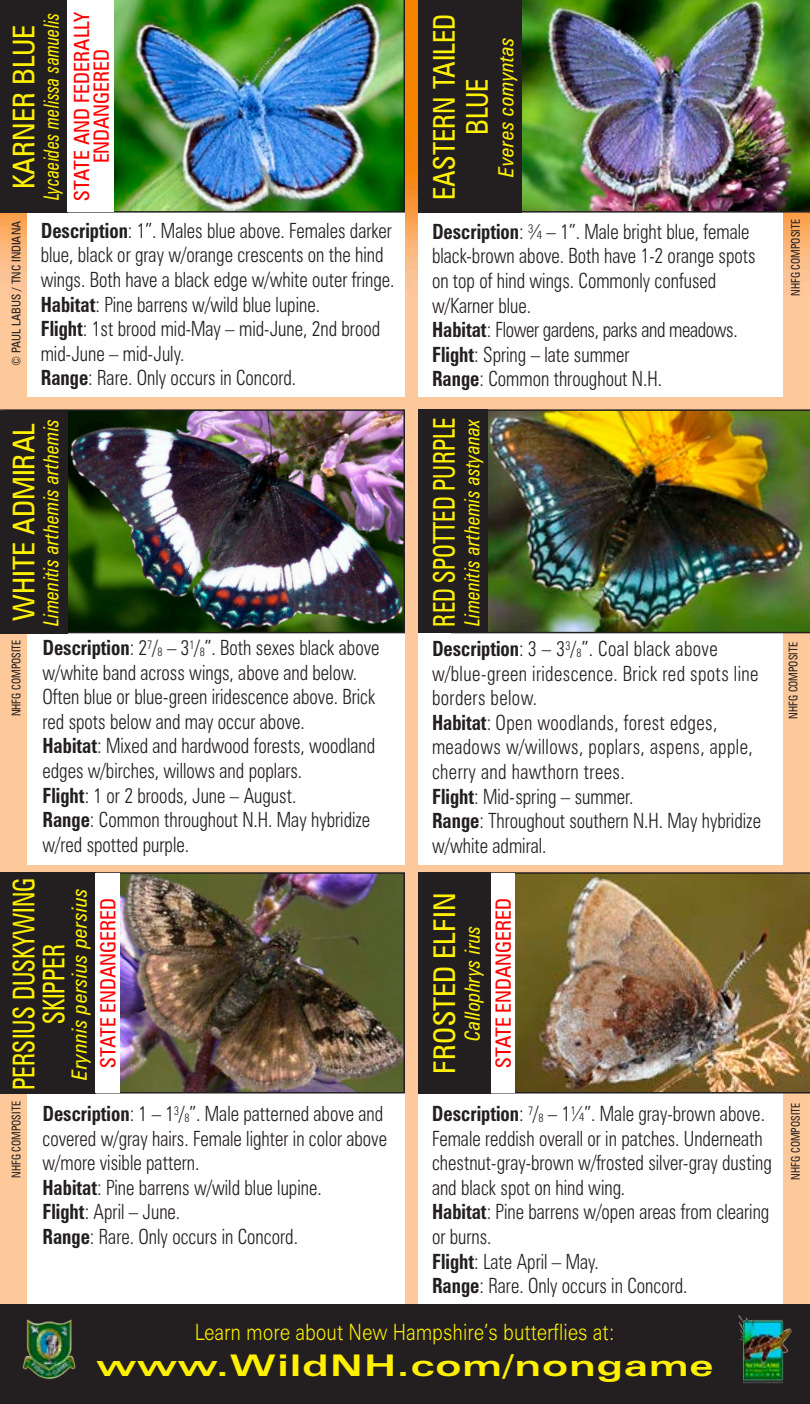
<style>
.page{position:relative;width:810px;height:1404px;background:#fff}
.page>*{position:absolute;margin:0;border:0;box-sizing:border-box;transform-origin:0 0}
.Photo_Credit{font:condensed 30px "Zurich BT";color:#fff101}
.Photo_Credit-2{font:condensed 30px/30px "Zurich BT";color:#fff101;text-align:center;scale:.83 1}
.Body_text{font:700 expanded 30px "Zurich BT";letter-spacing:.02em;color:#fff101;scale:1.2 1}
.Photo_Credit-3{font:condensed 30px/33px "Zurich BT";color:#fff101;text-align:center;scale:.94 1}
.Photo_Credit-4{font:condensed 30px "Zurich BT";color:#fff101;scale:.81 1}
.Body_text-2{font:300 22.5px "Zurich BT";color:#fff101;scale:.83 1}
.Body_text-3{font:300 condensed 21px/24.6px "Zurich BT";color:#231f20;scale:.9 1}
.Body_text-4{font:300 condensed 21px/24.6px "Zurich BT";letter-spacing:.02em;color:#231f20;scale:.9 1}
.Body_text-5{font:condensed 21px/19.5px "Zurich BT";color:#f00;text-align:center}
.Body_text-6{font:300 condensed 21px "Zurich BT";letter-spacing:-.02em;color:#231f20;scale:.9 1}
.Subhead_1{font:italic condensed 21px "Zurich BT";letter-spacing:.02em;color:#fff101}
.Subhead_1-2{font:italic condensed 21px "Zurich BT";letter-spacing:.02em;color:#fff101;scale:.9 1}
.Subhead_1-3{font:italic condensed 21px "Zurich BT";letter-spacing:.02em;color:#fff101;scale:.91 1}
.Subhead_1-4{font:italic condensed 21px "Zurich BT";letter-spacing:.02em;color:#fff101;scale:.82 1}
.Subhead_1-5{font:italic condensed 21px "Zurich BT";letter-spacing:.02em;color:#fff101;scale:.94 1}
.Photo_Credit-5{font:condensed 12px "Zurich BT";color:#231f20;scale:.9 1}
.Photo_Credit-6{font:condensed 12px "Zurich BT";color:#231f20}
.s1{font-weight:700}
.s2{font-size:12.3px}
</style>
<div class="page">
<img style="left:0;top:0;width:810px;height:1304px">
<div style="left:418px;top:1001px;width:365px;height:303px;background:#fff"></div>
<img style="left:491px;top:872px;width:319px;height:222px">
<div style="left:27px;top:1001px;width:378px;height:303px;background:#fff"></div>
<img style="left:120px;top:875px;width:282px;height:216px">
<div style="left:42px;top:872px;width:363px;height:222px;border:2px solid #231f20"></div>
<div style="left:418px;top:608px;width:365px;height:257px;background:#fff"></div>
<img style="left:488px;top:409px;width:322px;height:224px">
<div style="left:27px;top:594px;width:378px;height:271px;background:#fff"></div>
<img style="left:0;top:409px;width:405px;height:224px">
<div style="left:418px;top:188px;width:365px;height:209px;background:#fff"></div>
<img style="left:522px;top:0;width:288px;height:213px">
<div style="left:27px;top:188px;width:378px;height:209px;background:#fff"></div>
<img style="left:67px;top:0;width:338px;height:213px">
<div style="left:0;top:1304px;width:810px;height:100px;background:#231f20"></div>
<img style="left:738px;top:1315px;width:54px;height:68px">
<img style="left:22px;top:1319px;width:54px;height:60px">
<div style="left:0;top:0;width:67px;height:213px;background:#231f20"></div>
<div style="left:418px;top:0;width:104px;height:213px;background:#231f20"></div>
<div style="left:0;top:411px;width:68px;height:222px;background:#231f20"></div>
<div style="left:418px;top:409px;width:70px;height:224px;background:#231f20"></div>
<div style="left:0;top:872px;width:96px;height:222px;background:#231f20"></div>
<div style="left:418px;top:872px;width:73px;height:222px;background:#231f20"></div>
<div style="left:67px;top:0;width:47px;height:211px;background:#fff"></div>
<div style="left:95px;top:873px;width:25px;height:219px;background:#fff"></div>
<div style="left:491px;top:873px;width:24px;height:219px;background:#fff"></div>
<p class="Photo_Credit" style="left:5px;top:189px;width:165px;rotate:-90deg">Karner blue</p>
<p class="Body_text-5" style="left:72px;top:201px;width:190px;rotate:-90deg">state and federally endangered</p>
<p class="Subhead_1-4" style="left:39px;top:200px;width:230px;rotate:-90deg">Lycaeides melissa samuelis</p>
<p class="Photo_Credit-3" style="left:428px;top:200px;width:199px;rotate:-90deg">Eastern tailed blue</p>
<p class="Subhead_1" style="left:493px;top:177px;width:142px;rotate:-90deg">Everes comyntas</p>
<p class="Photo_Credit-6" style="left:9px;top:366px;width:146px;rotate:-90deg">© paul labus / tnc indiana</p>
<p class="Body_text-3" style="left:41px;top:218px;width:395px"><span class="s1">Description</span>: 1”. Males blue above. Females darker blue, black or gray w/orange crescents on the hind wings. Both have a black edge w/white outer fringe.</p>
<p class="Body_text-3" style="left:41px;top:292px;width:312px"><span class="s1">Habitat</span>: Pine barrens w/wild blue lupine.</p>
<p class="Body_text-3" style="left:41px;top:316px;width:379px"><span class="s1">Flight</span>: 1st brood mid-May – mid-June, 2nd brood mid-June – mid-July.</p>
<p class="Body_text-3" style="left:41px;top:365px;width:285px"><span class="s1">Range</span>: Rare. Only occurs in Concord.</p>
<p class="Photo_Credit" style="left:5px;top:621px;width:199px;rotate:-90deg">White admiral</p>
<p class="Subhead_1-3" style="left:38px;top:626px;width:229px;rotate:-90deg">Limenitis arthemis arthemis</p>
<p class="Photo_Credit-5" style="left:9px;top:716px;width:87px;rotate:-90deg">nhfg composite</p>
<p class="Body_text-3" style="left:42px;top:635px;width:376px"><span class="s1">Description</span>: 2<sup>7</sup>/<span class="s2">8</span> – 3<sup>1</sup>/<span class="s2">8</span>”. Both sexes black above w/white band across wings, above and below.<br>Often blue or blue-green iridescence above. Brick red spots below and may occur above.</p>
<p class="Body_text-3" style="left:42px;top:733px;width:371px"><span class="s1">Habitat</span>: Mixed and hardwood forests, woodland edges w/birches, willows and poplars.</p>
<p class="Body_text-3" style="left:42px;top:783px;width:284px"><span class="s1">Flight</span>: 1 or 2 broods, June – August.</p>
<p class="Body_text-3" style="left:42px;top:807px;width:366px"><span class="s1">Range</span>: Common throughout N.H. May hybridize w/red spotted purple.</p>
<p class="Body_text-3" style="left:432px;top:219px;width:361px"><span class="s1">Description</span>: ¾ – 1”. Male bright blue, female black-brown above. Both have 1-2 orange spots on top of hind wings. Commonly confused w/Karner blue.</p>
<p class="Body_text-6" style="left:432px;top:317px;width:341px"><span class="s1">Habitat</span>: Flower gardens, parks and meadows.</p>
<p class="Body_text-3" style="left:432px;top:342px;width:221px"><span class="s1">Flight</span>: Spring – late summer</p>
<p class="Body_text-3" style="left:432px;top:366px;width:257px"><span class="s1">Range</span>: Common throughout N.H.</p>
<p class="Photo_Credit-4" style="left:426px;top:627px;width:260px;rotate:-90deg">Red spotted purple</p>
<p class="Subhead_1-2" style="left:459px;top:626px;width:233px;rotate:-90deg">Limenitis arthemis astyanax</p>
<p class="Body_text-4" style="left:432px;top:636px;width:364px"><span class="s1">Description</span>: 3 – 3<sup>3</sup>/<span class="s2">8</span>”. Coal black above w/blue-green iridescence. Brick red spots line borders below.</p>
<p class="Body_text-4" style="left:432px;top:710px;width:358px"><span class="s1">Habitat</span>: Open woodlands, forest edges, meadows w/willows, poplars, aspens, apple, cherry and hawthorn trees.</p>
<p class="Body_text-3" style="left:432px;top:784px;width:225px"><span class="s1">Flight</span>: Mid-spring – summer.</p>
<p class="Body_text-3" style="left:432px;top:808px;width:367px"><span class="s1">Range</span>: Throughout southern N.H. May hybridize w/white admiral.</p>
<p class="Photo_Credit-2" style="left:8px;top:1090px;width:257px;rotate:-90deg">Persius duskywing skipper</p>
<p class="Subhead_1" style="left:67px;top:1080px;width:193px;rotate:-90deg">Erynnis persius persius</p>
<p class="Photo_Credit" style="left:426px;top:1074px;width:182px;rotate:-90deg">Frosted elfin</p>
<p class="Body_text-5" style="left:98px;top:1068px;width:171px;rotate:-90deg">state endangered</p>
<p class="Body_text-5" style="left:493px;top:1068px;width:171px;rotate:-90deg">state endangered</p>
<p class="Subhead_1-5" style="left:459px;top:1041px;width:124px;rotate:-90deg">Callophrys irus</p>
<p class="Photo_Credit-5" style="left:788px;top:296px;width:87px;rotate:-90deg">nhfg composite</p>
<p class="Photo_Credit-5" style="left:786px;top:719px;width:87px;rotate:-90deg">nhfg composite</p>
<p class="Photo_Credit-5" style="left:9px;top:1178px;width:87px;rotate:-90deg">nhfg composite</p>
<p class="Photo_Credit-5" style="left:788px;top:1180px;width:87px;rotate:-90deg">nhfg composite</p>
<p class="Body_text-3" style="left:432px;top:1101px;width:379px"><span class="s1">Description</span>: <sup>7</sup>/<span class="s2">8</span> – 1¼”. Male gray-brown above.<br>Female reddish overall or in patches. Underneath chestnut-gray-brown w/frosted silver-gray dusting and black spot on hind wing.</p>
<p class="Body_text-3" style="left:432px;top:1199px;width:376px"><span class="s1">Habitat</span>: Pine barrens w/open areas from clearing or burns.</p>
<p class="Body_text-3" style="left:432px;top:1249px;width:187px"><span class="s1">Flight</span>: Late April – May.</p>
<p class="Body_text-3" style="left:432px;top:1273px;width:285px"><span class="s1">Range</span>: Rare. Only occurs in Concord.</p>
<p class="Body_text-3" style="left:42px;top:1101px;width:385px"><span class="s1">Description</span>: 1 – 1<sup>3</sup>/<span class="s2">8</span>”. Male patterned above and covered w/gray hairs. Female lighter in color above w/more visible pattern.</p>
<p class="Body_text-3" style="left:42px;top:1175px;width:312px"><span class="s1">Habitat</span>: Pine barrens w/wild blue lupine.</p>
<p class="Body_text-3" style="left:42px;top:1199px;width:155px"><span class="s1">Flight</span>: April – June.</p>
<p class="Body_text-3" style="left:42px;top:1224px;width:285px"><span class="s1">Range</span>: Rare. Only occurs in Concord.</p>
<p class="Body_text-2" style="left:195px;top:1319px;width:508px">Learn more about New Hampshire’s butterflies at:</p>
<p class="Body_text" style="left:97px;top:1348px;width:515px">www.WildNH.com/nongame</p>
</div>
